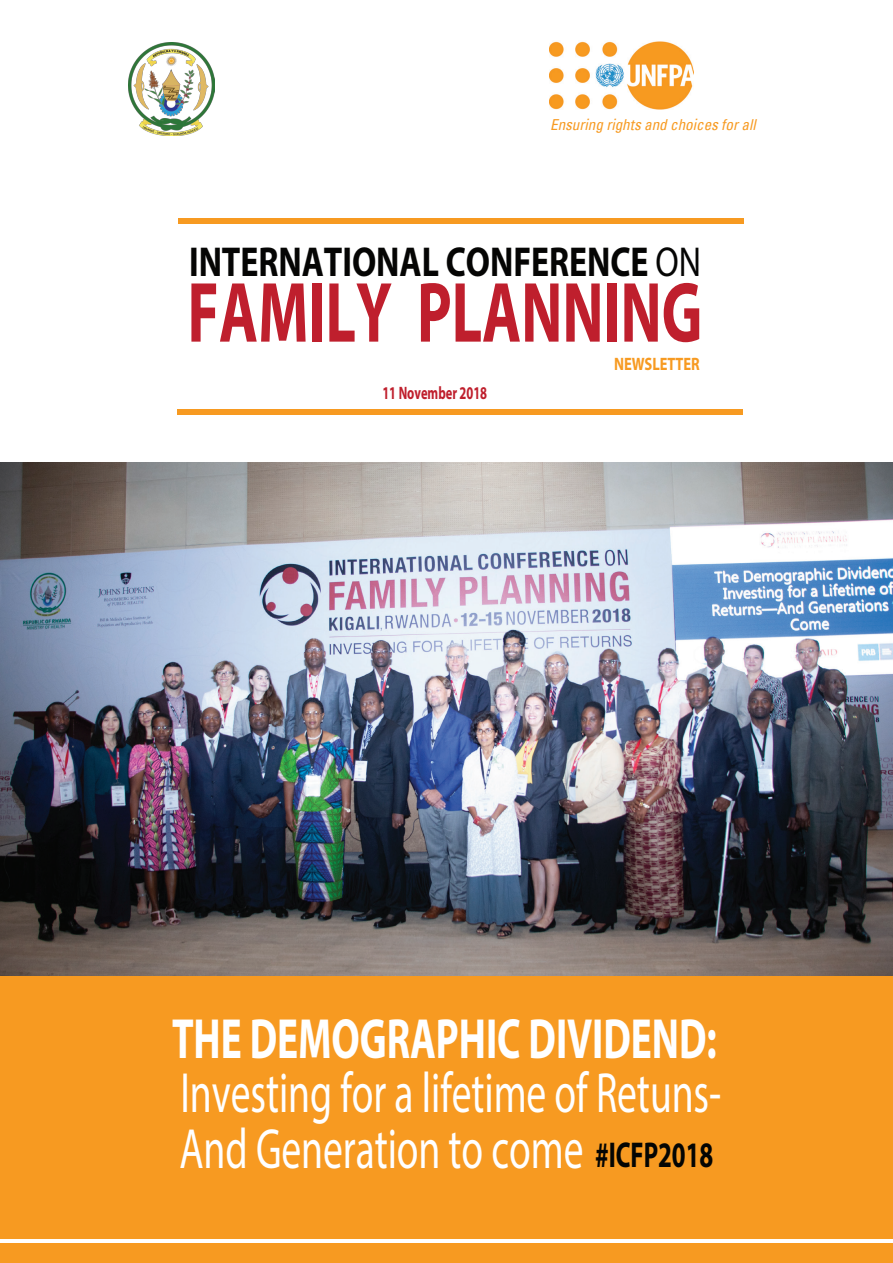
<style>
.page{position:relative;width:893px;height:1263px;background:#fff}
.page>*{position:absolute;margin:0;border:0;box-sizing:border-box;transform-origin:0 0}
.t1{font:700 86.25px "Myriad Pro";color:#bf1f2d;scale:.69 1}
.t2{font:57px/55.9px "Myriad Pro";color:#fff;scale:.69 1}
.t3{font:700 57px "Myriad Pro";color:#fff;scale:.69 1}
.t4{font:700 42px "Myriad Pro";color:#050504;scale:.81 1}
.t5{font:700 36px "Myriad Pro";color:#040503;scale:.69 1}
.t6{font:700 18px "Myriad Pro";color:#bf1f2d;scale:.69 1}
.t7{font:700 18px "Myriad Pro";color:#f79a21;scale:.81 1}
.t8{font:italic condensed 15.15px "Univers";color:#f79a21}
.s1{font-weight:400}
</style>
<div class="page">
<div style="left:0;top:546px;width:893px;height:717px;background:#f79a21"></div>
<hr style="left:0;top:1239px;width:893px;height:3px;background:#fff">
<img style="left:550px;top:41px;width:144px;height:69px">
<img style="left:128px;top:42px;width:86px;height:94px">
<img style="left:0;top:462px;width:893px;height:514px">
<div style="left:177px;top:409px;width:565px;height:5px;background:#f79a21"></div>
<div style="left:178px;top:219px;width:565px;height:5px;background:#f79a21"></div>
<p class="t8" style="left:550px;top:115px;width:207px">Ensuring rights and choices for all</p>
<p class="t4" style="left:189px;top:234px;width:633px">INTERNATIONAL CONFERENCE <span class="s1">ON</span></p>
<h1 class="t1" style="left:187px;top:256px;width:748px">FAMILY PLANNING</h1>
<p class="t6" style="left:382px;top:381px;width:153px">11 November 2018</p>
<p class="t7" style="left:614px;top:352px;width:107px">NEWSLETTER</p>
<p class="t3" style="left:172px;top:1002px;width:791px">THE DEMOGRAPHIC DIVIDEND:</p>
<p class="t2" style="left:180px;top:1064px;width:787px">Investing for a lifetime of Retuns-<br>And Generation to come</p>
<p class="t5" style="left:595px;top:1131px;width:173px">#ICFP2018</p>
</div>
